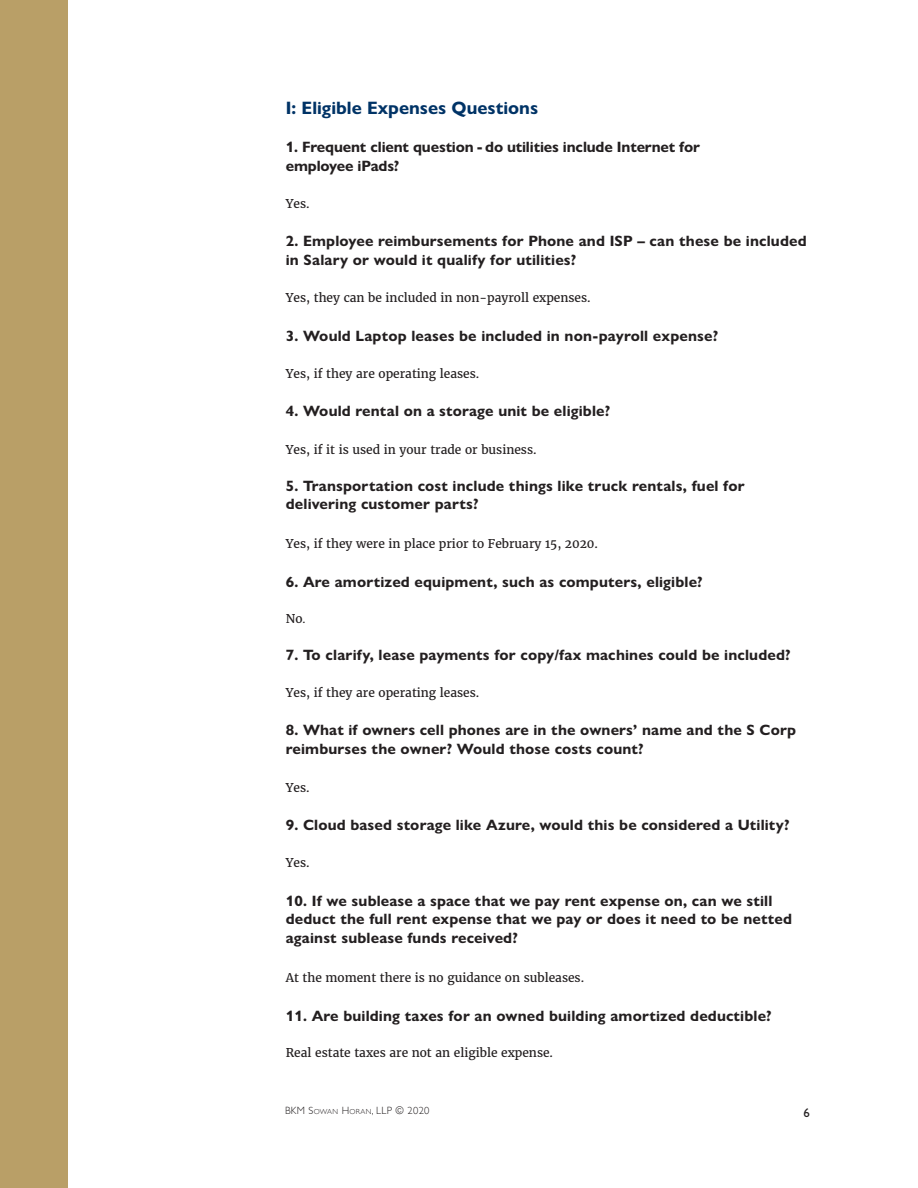
<style>
.page{position:relative;width:918px;height:1188px;background:#fff}
.page>*{position:absolute;margin:0;border:0;box-sizing:border-box;transform-origin:0 0}
.t1{font:700 18px "Gill Sans Nova";color:#036}
.t2{font:700 15px/18.8px "Gill Sans Nova";letter-spacing:.01em;color:#231f20}
.t3{font:700 15px/18.8px "Gill Sans Nova";letter-spacing:-.01em;color:#231f20}
.t4{font:12.75px "Gill Sans";color:#231f20}
.t5{font:12px "Merriweather";color:#231f20}
.t6{font:300 10.5px "Gill Sans";letter-spacing:.03em;color:#231f20}
.s1{font-size:10.5px}
.s2{font-size:7.35px}
</style>
<div class="page">
<div style="left:0;top:0;width:68px;height:1188px;background:#b99f67"></div>
<p class="t1" style="left:286px;top:97px;width:254px">I: Eligible Expenses Questions</p>
<p class="t3" style="left:286px;top:137px;width:416px">1. Frequent client question - do utilities include Internet for employee iPads?</p>
<p class="t5" style="left:286px;top:196px;width:25px">Yes.</p>
<p class="t2" style="left:286px;top:231px;width:522px">2. Employee reimbursements for Phone and ISP – can these be included in Salary or would it qualify for utilities?</p>
<p class="t5" style="left:286px;top:290px;width:306px">Yes, they can be included in non-payroll expenses.</p>
<p class="t2" style="left:286px;top:326px;width:434px">3. Would Laptop leases be included in non-payroll expense?</p>
<p class="t5" style="left:286px;top:366px;width:195px">Yes, if they are operating leases.</p>
<p class="t2" style="left:286px;top:402px;width:326px">4. Would rental on a storage unit be eligible?</p>
<p class="t5" style="left:286px;top:441px;width:252px">Yes, if it is used in your trade or business.</p>
<p class="t2" style="left:286px;top:476px;width:460px">5. Transportation cost include things like truck rentals, fuel for delivering customer parts?</p>
<p class="t5" style="left:286px;top:536px;width:314px">Yes, if they were in place prior to February 15, 2020.</p>
<p class="t2" style="left:286px;top:572px;width:418px">6. Are amortized equipment, such as computers, eligible?</p>
<p class="t5" style="left:286px;top:610px;width:21px">No<span class="s1">.</span></p>
<p class="t2" style="left:286px;top:645px;width:506px">7. To clarify, lease payments for copy/fax machines could be included?</p>
<p class="t5" style="left:286px;top:685px;width:195px">Yes, if they are operating leases.</p>
<p class="t2" style="left:286px;top:721px;width:512px">8. What if owners cell phones are in the owners’ name and the S Corp reimburses the owner? Would those costs count?</p>
<p class="t5" style="left:286px;top:779px;width:25px">Yes.</p>
<p class="t2" style="left:286px;top:815px;width:505px">9. Cloud based storage like Azure, would this be considered a Utility?</p>
<p class="t5" style="left:286px;top:855px;width:25px">Yes.</p>
<p class="t2" style="left:286px;top:891px;width:508px">10. If we sublease a space that we pay rent expense on, can we still deduct the full rent expense that we pay or does it need to be netted against sublease funds received?</p>
<p class="t5" style="left:286px;top:970px;width:300px">At the moment there is no guidance on subleases.</p>
<p class="t2" style="left:286px;top:1006px;width:487px">11. Are building taxes for an owned building amortized deductible?</p>
<p class="t5" style="left:286px;top:1045px;width:269px">Real estate taxes are not an eligible expense.</p>
<p class="t6" style="left:285px;top:1103px;width:146px">BKM S<span class="s2">OWAN</span> H<span class="s2">ORAN</span>, LLP © 2020</p>
<p class="t4" style="left:804px;top:1105px;width:8px">6</p>
</div>
